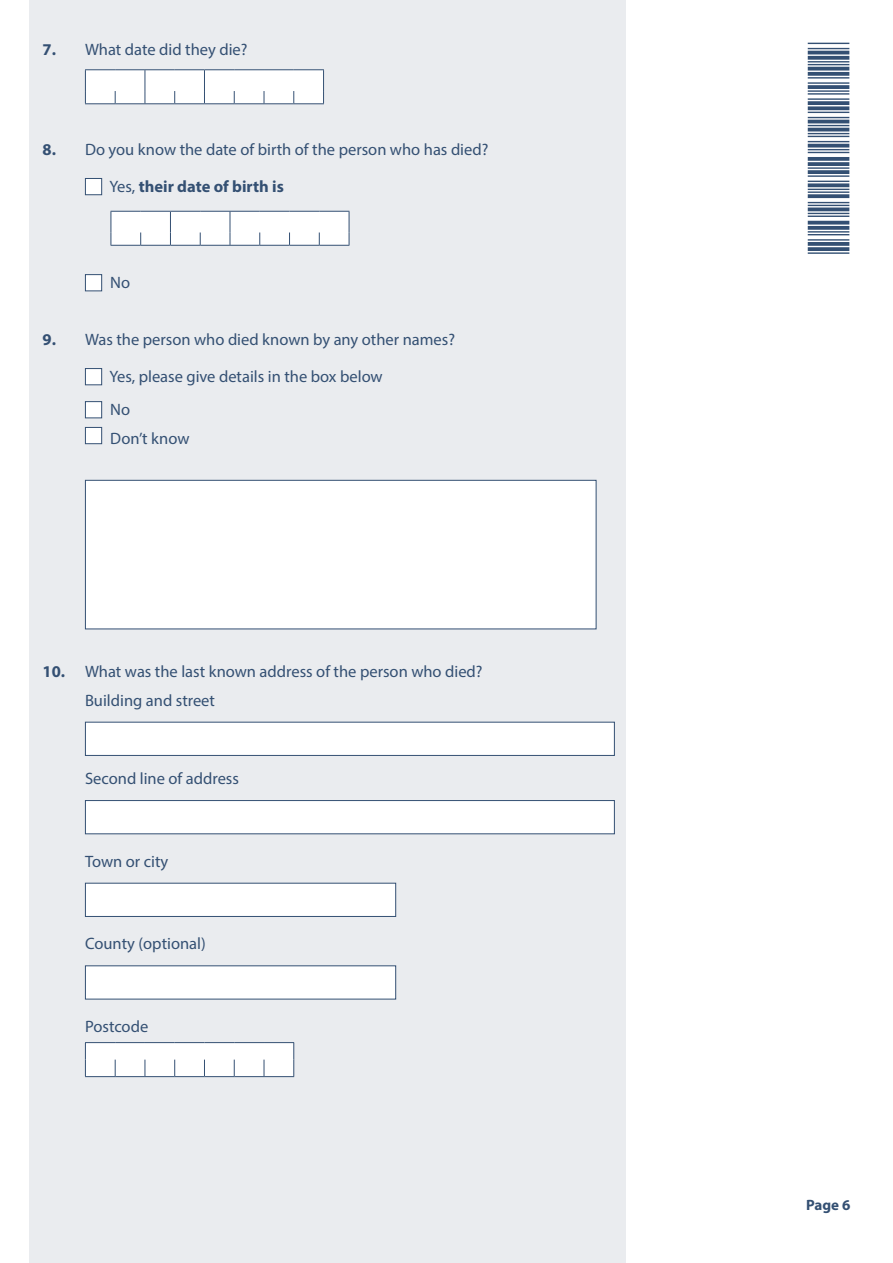
<style>
.page{position:relative;width:893px;height:1263px;background:#fff}
.page>*{position:absolute;margin:0;border:0;box-sizing:border-box;transform-origin:0 0}
.Text{font:55.5px "Free 3 of 9 Extended";color:#345073}
.Text_-_closed_up{font:16.5px "Myriad Pro";color:#345073}
.Text_-_closed_up-2{font:700 16.5px "Myriad Pro";color:#345073}
.Body_paragraph{font:16.5px "Myriad Pro";color:#345073}
.Text-2{font:16.5px "Myriad Pro";color:#345073}
.t1{font:700 15px "Myriad Pro";color:#345073}
.s1{font-weight:700}
.s2{font-weight:400}
</style>
<div class="page">
<div style="left:29px;top:0;width:596px;height:1263px;background:#eaecef"></div>
<svg style="left:85px;top:69px;width:239px;height:35px"></svg>
<div style="left:85px;top:178px;width:17px;height:17px;background:#fff;border:1px solid #345073"></div>
<svg style="left:111px;top:211px;width:239px;height:35px"></svg>
<div style="left:85px;top:274px;width:17px;height:17px;background:#fff;border:1px solid #345073"></div>
<div style="left:85px;top:368px;width:17px;height:17px;background:#fff;border:1px solid #345073"></div>
<div style="left:85px;top:401px;width:17px;height:17px;background:#fff;border:1px solid #345073"></div>
<div style="left:85px;top:427px;width:17px;height:17px;background:#fff;border:1px solid #345073"></div>
<div style="left:85px;top:480px;width:511px;height:149px;background:#fff;border:1px solid #345073"></div>
<div style="left:85px;top:722px;width:530px;height:34px;background:#fff;border:1px solid #345073"></div>
<div style="left:85px;top:800px;width:530px;height:34px;background:#fff;border:1px solid #345073"></div>
<div style="left:85px;top:883px;width:311px;height:34px;background:#fff;border:1px solid #345073"></div>
<div style="left:85px;top:965px;width:311px;height:34px;background:#fff"></div>
<svg style="left:85px;top:1042px;width:209px;height:35px"></svg>
<hr style="left:204px;top:1076px;width:30px;height:1px;background:#345073">
<hr style="left:234px;top:1076px;width:30px;height:1px;background:#345073">
<hr style="left:264px;top:1076px;width:30px;height:1px;background:#345073">
<p class="Text_-_closed_up" style="left:43px;top:39px;width:206px"><span class="s1">7.</span> What date did they die?</p>
<p class="Text_-_closed_up" style="left:43px;top:139px;width:447px"><span class="s1">8.</span> Do you know the date of birth of the person who has died?</p>
<p class="Text_-_closed_up-2" style="left:110px;top:176px;width:176px"><span class="s2">Yes,</span> their date of birth is</p>
<p class="Text-2" style="left:110px;top:273px;width:21px">No</p>
<p class="Text_-_closed_up" style="left:43px;top:329px;width:414px"><span class="s1">9.</span> Was the person who died known by any other names?</p>
<p class="Text_-_closed_up" style="left:110px;top:366px;width:275px">Yes, please give details in the box below</p>
<p class="Text-2" style="left:110px;top:400px;width:21px">No</p>
<p class="Text_-_closed_up" style="left:110px;top:428px;width:81px">Don’t know</p>
<p class="Text_-_closed_up" style="left:43px;top:662px;width:442px"><span class="s1">10.</span> What was the last known address of the person who died?</p>
<p class="Text_-_closed_up" style="left:85px;top:690px;width:131px">Building and street</p>
<p class="Text_-_closed_up" style="left:85px;top:768px;width:155px">Second line of address</p>
<p class="Text_-_closed_up" style="left:85px;top:851px;width:85px">Town or city</p>
<p class="Text_-_closed_up" style="left:85px;top:934px;width:122px">County (optional)</p>
<p class="Body_paragraph" style="left:85px;top:1016px;width:65px">Postcode</p>
<p class="Text" style="left:859px;top:43px;width:214px;rotate:90deg">*PA8A0820*</p>
<p class="t1" style="left:806px;top:1195px;width:46px">Page 6</p>
</div>
